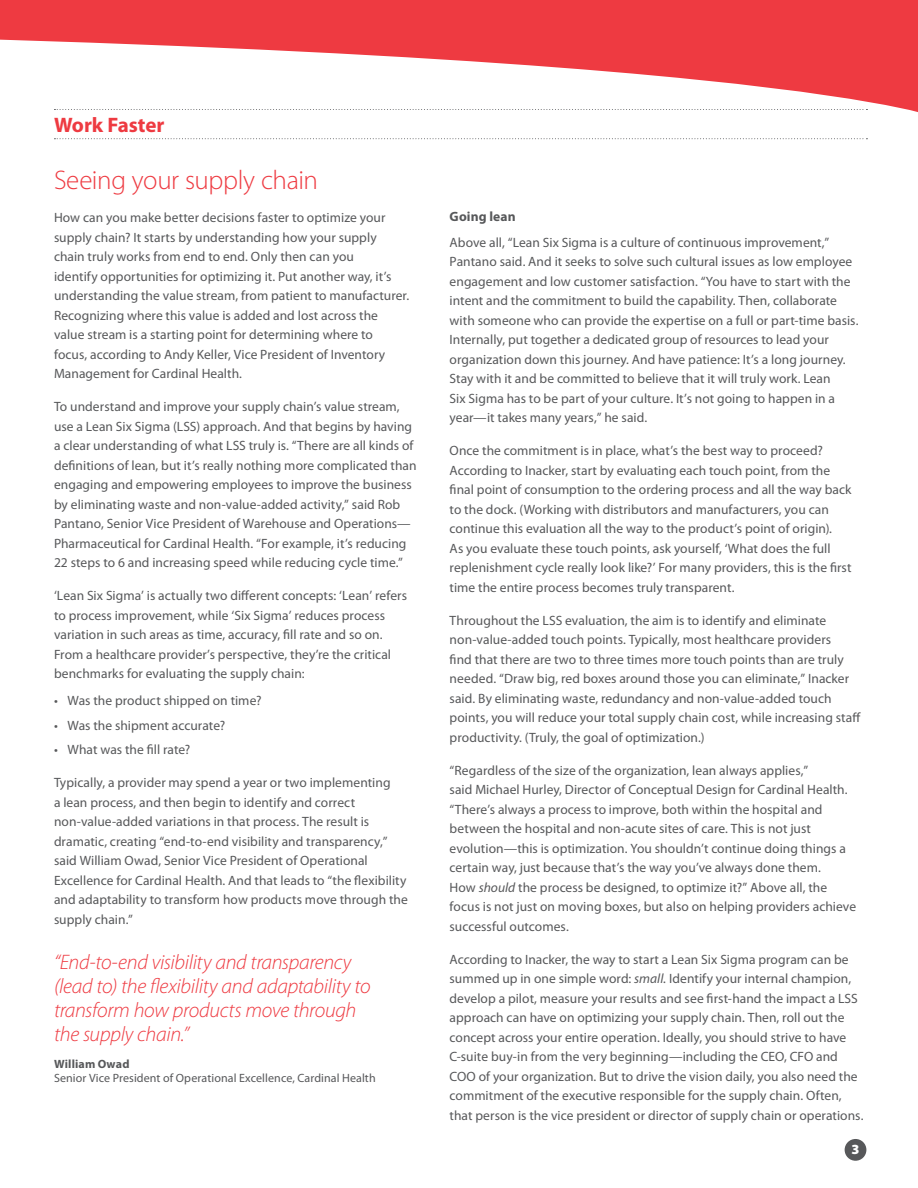
<style>
.page{position:relative;width:918px;height:1188px;background:#fff}
.page>*{position:absolute;margin:0;border:0;box-sizing:border-box;transform-origin:0 0}
.Section_Sub_title{font:300 27px "Myriad Pro";letter-spacing:-.015em;color:#ee3a41}
.Body_Copy{font:italic 300 21px/24px "Myriad Pro";letter-spacing:-.015em;color:#ee3a41}
.Double_Rule_Subheade{font:700 21px "Myriad Pro";letter-spacing:-.005em;color:#ee3a41}
.t1{font:900 14.1px "Myriad Pro";color:#fff}
.Body_Copy-2{font:13.5px/19.5px "Myriad Pro";letter-spacing:.005em;color:#57585a}
.Bullets{font:13.5px "Myriad Pro";color:#57585a}
.Body_Copy-3{font:700 13.5px "Myriad Pro";letter-spacing:.01em;color:#57585a}
.Body_Copy-4{font:12px "Myriad Pro";letter-spacing:.005em;color:#57585a}
.Body_Copy-5{font:700 12px "Myriad Pro";letter-spacing:.015em;color:#57585a}
.s1{font-style:italic}
</style>
<div class="page">
<svg style="left:0;top:0;width:918px;height:112px;fill:#ee3a41"></svg>
<div style="left:845px;top:1139px;width:21px;height:22px;background:#57585a;border-radius:50%"></div>
<svg style="left:54px;top:109px;width:813px;height:1px"></svg>
<svg style="left:54px;top:138px;width:813px;height:1px"></svg>
<p class="Double_Rule_Subheade" style="left:54px;top:113px;width:112px">Work Faster</p>
<p class="Section_Sub_title" style="left:54px;top:166px;width:266px">Seeing your supply chain</p>
<p class="Body_Copy-2" style="left:54px;top:208px;width:357px">How can you make better decisions faster to optimize your supply chain? It starts by understanding how your supply chain truly works from end to end. Only then can you<br>identify opportunities for optimizing it. Put another way, it’s understanding the value stream, from patient to manufacturer.<br>Recognizing where this value is added and lost across the value stream is a starting point for determining where to focus, according to Andy Keller, Vice President of Inventory Management for Cardinal Health.</p>
<p class="Body_Copy-2" style="left:54px;top:397px;width:364px">To understand and improve your supply chain’s value stream, use a Lean Six Sigma (LSS) approach. And that begins by having a clear understanding of what LSS truly is. “There are all kinds of definitions of lean, but it’s really nothing more complicated than engaging and empowering employees to improve the business by eliminating waste and non-value-added activity,” said Rob Pantano, Senior Vice President of Warehouse and Operations— Pharmaceutical for Cardinal Health. “For example, it’s reducing 22 steps to 6 and increasing speed while reducing cycle time.”</p>
<p class="Body_Copy-2" style="left:54px;top:586px;width:355px">‘Lean Six Sigma’ is actually two different concepts: ‘Lean’ refers to process improvement, while ‘Six Sigma’ reduces process variation in such areas as time, accuracy, fill rate and so on.<br>From a healthcare provider’s perspective, they’re the critical benchmarks for evaluating the supply chain:</p>
<p class="Bullets" style="left:54px;top:693px;width:209px">• Was the product shipped on time?</p>
<p class="Bullets" style="left:54px;top:718px;width:173px">• Was the shipment accurate?</p>
<p class="Bullets" style="left:54px;top:743px;width:138px">• What was the fill rate?</p>
<p class="Body_Copy-2" style="left:54px;top:773px;width:355px">Typically, a provider may spend a year or two implementing<br>a lean process, and then begin to identify and correct non-value-added variations in that process. The result is dramatic, creating “end-to-end visibility and transparency,” said William Owad, Senior Vice President of Operational Excellence for Cardinal Health. And that leads to “the flexibility and adaptability to transform how products move through the supply chain.”</p>
<p class="Body_Copy" style="left:54px;top:951px;width:318px">“End-to-end visibility and transparency (lead to) the flexibility and adaptability to transform how products move through the supply chain.”</p>
<p class="Body_Copy-5" style="left:54px;top:1058px;width:77px">William Owad</p>
<p class="Body_Copy-4" style="left:54px;top:1071px;width:323px">Senior Vice President of Operational Excellence, Cardinal Health</p>
<p class="Body_Copy-3" style="left:450px;top:209px;width:68px">Going lean</p>
<p class="Body_Copy-2" style="left:450px;top:233px;width:410px">Above all, “Lean Six Sigma is a culture of continuous improvement,” Pantano said. And it seeks to solve such cultural issues as low employee engagement and low customer satisfaction. “You have to start with the intent and the commitment to build the capability. Then, collaborate with someone who can provide the expertise on a full or part-time basis.<br>Internally, put together a dedicated group of resources to lead your organization down this journey. And have patience: It’s a long journey.<br>Stay with it and be committed to believe that it will truly work. Lean<br>Six Sigma has to be part of your culture. It’s not going to happen in a year—it takes many years,” he said.</p>
<p class="Body_Copy-2" style="left:450px;top:441px;width:404px">Once the commitment is in place, what’s the best way to proceed?<br>According to Inacker, start by evaluating each touch point, from the final point of consumption to the ordering process and all the way back to the dock. (Working with distributors and manufacturers, you can continue this evaluation all the way to the product’s point of origin).<br>As you evaluate these touch points, ask yourself, ‘What does the full replenishment cycle really look like?’ For many providers, this is the first time the entire process becomes truly transparent.</p>
<p class="Body_Copy-2" style="left:450px;top:611px;width:413px">Throughout the LSS evaluation, the aim is to identify and eliminate non-value-added touch points. Typically, most healthcare providers<br>find that there are two to three times more touch points than are truly needed. “Draw big, red boxes around those you can eliminate,” Inacker said. By eliminating waste, redundancy and non-value-added touch points, you will reduce your total supply chain cost, while increasing staff productivity. (Truly, the goal of optimization.)</p>
<p class="Body_Copy-2" style="left:450px;top:761px;width:408px">“Regardless of the size of the organization, lean always applies,”<br>said Michael Hurley, Director of Conceptual Design for Cardinal Health. “There’s always a process to improve, both within the hospital and between the hospital and non-acute sites of care. This is not just evolution—this is optimization. You shouldn’t continue doing things a certain way, just because that’s the way you’ve always done them.<br>How <span class="s1">should</span> the process be designed, to optimize it?” Above all, the focus is not just on moving boxes, but also on helping providers achieve successful outcomes.</p>
<p class="Body_Copy-2" style="left:450px;top:950px;width:415px">According to Inacker, the way to start a Lean Six Sigma program can be summed up in one simple word: <span class="s1">small.</span> Identify your internal champion, develop a pilot, measure your results and see first-hand the impact a LSS approach can have on optimizing your supply chain. Then, roll out the concept across your entire operation. Ideally, you should strive to have C-suite buy-in from the very beginning—including the CEO, CFO and COO of your organization. But to drive the vision daily, you also need the commitment of the executive responsible for the supply chain. Often, that person is the vice president or director of supply chain or operations.</p>
<p class="t1" style="left:851px;top:1142px;width:10px">3</p>
</div>
